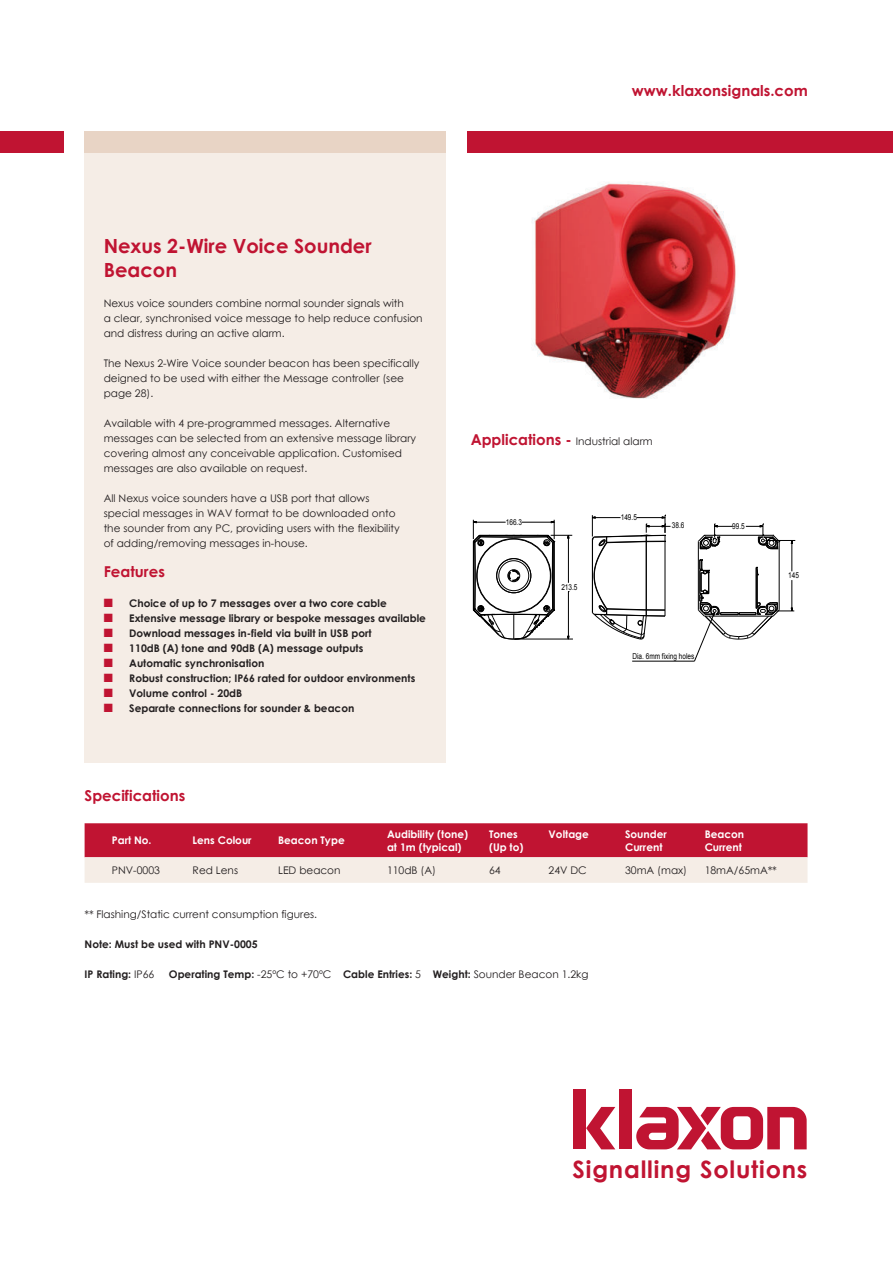
<style>
.page{position:relative;width:893px;height:1263px;background:#fff}
.page>*{position:absolute;margin:0;border:0;box-sizing:border-box;transform-origin:0 0}
.t1{font:700 24px "Century Gothic";letter-spacing:.035em;color:#c01432}
.t2{font:700 19.5px/24px "Century Gothic";color:#c01432}
.t3{font:700 15px "Century Gothic";color:#c01432}
.t4{font:10.5px/15px "Century Gothic";color:#231f20}
.t5{font:700 10.5px "Century Gothic";color:#231f20}
.t6{font:700 10.5px/12.6px "Century Gothic";color:#fff}
.t7{font:8.1px "Arial";color:#000;scale:.8 1}
.s1{color:#c01432}
.s2{font-weight:700;font-size:15px;color:#c01432}
.s3{font-weight:400}
</style>
<div class="page">
<div style="left:85px;top:132px;width:361px;height:631px;background:#f5ede6"></div>
<div style="left:0;top:132px;width:63px;height:21px;background:#c01432"></div>
<div style="left:85px;top:132px;width:361px;height:21px;background:#e8d4c5"></div>
<div style="left:467px;top:132px;width:426px;height:21px;background:#c01432"></div>
<img style="left:531px;top:182px;width:205px;height:217px">
<svg style="left:85px;top:823px;width:722px;height:60px;background:#d77280"></svg>
<svg style="left:592px;top:515px;width:78px;height:124px"></svg>
<svg style="left:473px;top:520px;width:100px;height:120px"></svg>
<svg style="left:694px;top:524px;width:101px;height:138px"></svg>
<hr style="left:632px;top:661px;width:62px;height:1px;background:#000">
<svg style="left:586px;top:1107px;width:29px;height:42px"></svg>
<div style="left:620px;top:1089px;width:12px;height:60px;background:#c01432"></div>
<div style="left:574px;top:1089px;width:12px;height:60px;background:#c01432"></div>
<svg style="left:636px;top:1107px;width:171px;height:42px"></svg>
<h3 class="t3" style="left:632px;top:85px;width:178px">www.klaxonsignals.com</h3>
<h2 class="t2" style="left:104px;top:235px;width:269px">Nexus 2-Wire Voice Sounder<br>Beacon</h2>
<p class="t4" style="left:104px;top:296px;width:320px">Nexus voice sounders combine normal sounder signals with<br>a clear, synchronised voice message to help reduce confusion and distress during an active alarm.</p>
<p class="t4" style="left:104px;top:356px;width:317px">The Nexus 2-Wire Voice sounder beacon has been specifically deigned to be used with either the Message controller (see page 28).</p>
<p class="t4" style="left:104px;top:416px;width:314px">Available with 4 pre-programmed messages. Alternative messages can be selected from an extensive message library covering almost any conceivable application. Customised messages are also available on request.</p>
<p class="t4" style="left:104px;top:491px;width:297px">All Nexus voice sounders have a USB port that allows special messages in WAV format to be downloaded onto the sounder from any PC, providing users with the flexibility of adding/removing messages in-house.</p>
<h3 class="t3" style="left:104px;top:565px;width:63px">Features</h3>
<p class="t5" style="left:104px;top:599px;width:284px"><span class="s1">■</span> Choice of up to 7 messages over a two core cable</p>
<p class="t5" style="left:104px;top:614px;width:324px"><span class="s1">■</span> Extensive message library or bespoke messages available</p>
<p class="t5" style="left:104px;top:629px;width:269px"><span class="s1">■</span> Download messages in-field via built in USB port</p>
<p class="t5" style="left:104px;top:644px;width:261px"><span class="s1">■</span> 110dB (A) tone and 90dB (A) message outputs</p>
<p class="t5" style="left:104px;top:659px;width:162px"><span class="s1">■</span> Automatic synchronisation</p>
<p class="t5" style="left:104px;top:674px;width:313px"><span class="s1">■</span> Robust construction; IP66 rated for outdoor environments</p>
<p class="t5" style="left:104px;top:689px;width:140px"><span class="s1">■</span> Volume control - 20dB</p>
<p class="t5" style="left:104px;top:704px;width:252px"><span class="s1">■</span> Separate connections for sounder &amp; beacon</p>
<h3 class="t3" style="left:85px;top:789px;width:102px">Specifications</h3>
<p class="t4" style="left:471px;top:435px;width:184px"><span class="s2">Applications -</span> Industrial alarm</p>
<p class="t7" style="left:506px;top:519px;width:22px">166.3</p>
<p class="t7" style="left:561px;top:584px;width:22px">213.5</p>
<p class="t7" style="left:621px;top:514px;width:22px">149.5</p>
<p class="t7" style="left:672px;top:522px;width:17px">38.6</p>
<p class="t7" style="left:632px;top:653px;width:79px">Dia. 6mm fixing holes</p>
<p class="t7" style="left:732px;top:523px;width:17px">99.5</p>
<p class="t7" style="left:788px;top:572px;width:15px">145</p>
<p class="t6" style="left:112px;top:835px;width:41px">Part No.</p>
<p class="t6" style="left:193px;top:835px;width:61px">Lens Colour</p>
<p class="t6" style="left:278px;top:835px;width:68px">Beacon Type</p>
<p class="t6" style="left:387px;top:829px;width:83px">Audibility (tone) at 1m (typical)</p>
<p class="t6" style="left:489px;top:829px;width:36px">Tones (Up to)</p>
<p class="t6" style="left:549px;top:829px;width:42px">Voltage</p>
<p class="t6" style="left:625px;top:829px;width:43px">Sounder<br>Current</p>
<p class="t6" style="left:705px;top:829px;width:41px">Beacon<br>Current</p>
<p class="t4" style="left:112px;top:864px;width:50px">PNV-0003</p>
<p class="t4" style="left:193px;top:864px;width:47px">Red Lens</p>
<p class="t4" style="left:278px;top:864px;width:64px">LED beacon</p>
<p class="t4" style="left:387px;top:864px;width:51px">110dB (A)</p>
<p class="t4" style="left:489px;top:864px;width:13px">64</p>
<p class="t4" style="left:549px;top:864px;width:40px">24V DC</p>
<p class="t4" style="left:625px;top:864px;width:63px">30mA (max)</p>
<p class="t4" style="left:705px;top:864px;width:74px">18mA/65mA**</p>
<p class="t4" style="left:85px;top:907px;width:234px">** Flashing/Static current consumption figures.</p>
<p class="t5" style="left:85px;top:940px;width:175px">Note: Must be used with PNV-0005</p>
<p class="t5" style="left:85px;top:970px;width:71px">IP Rating: <span class="s3">IP66</span></p>
<p class="t5" style="left:169px;top:970px;width:421px">Operating Temp: <span class="s3">-25ºC to +70ºC</span> Cable Entries: <span class="s3">5</span> Weight: <span class="s3">Sounder Beacon 1.2kg</span></p>
<h1 class="t1" style="left:573px;top:1160px;width:236px">Signalling Solutions</h1>
</div>
